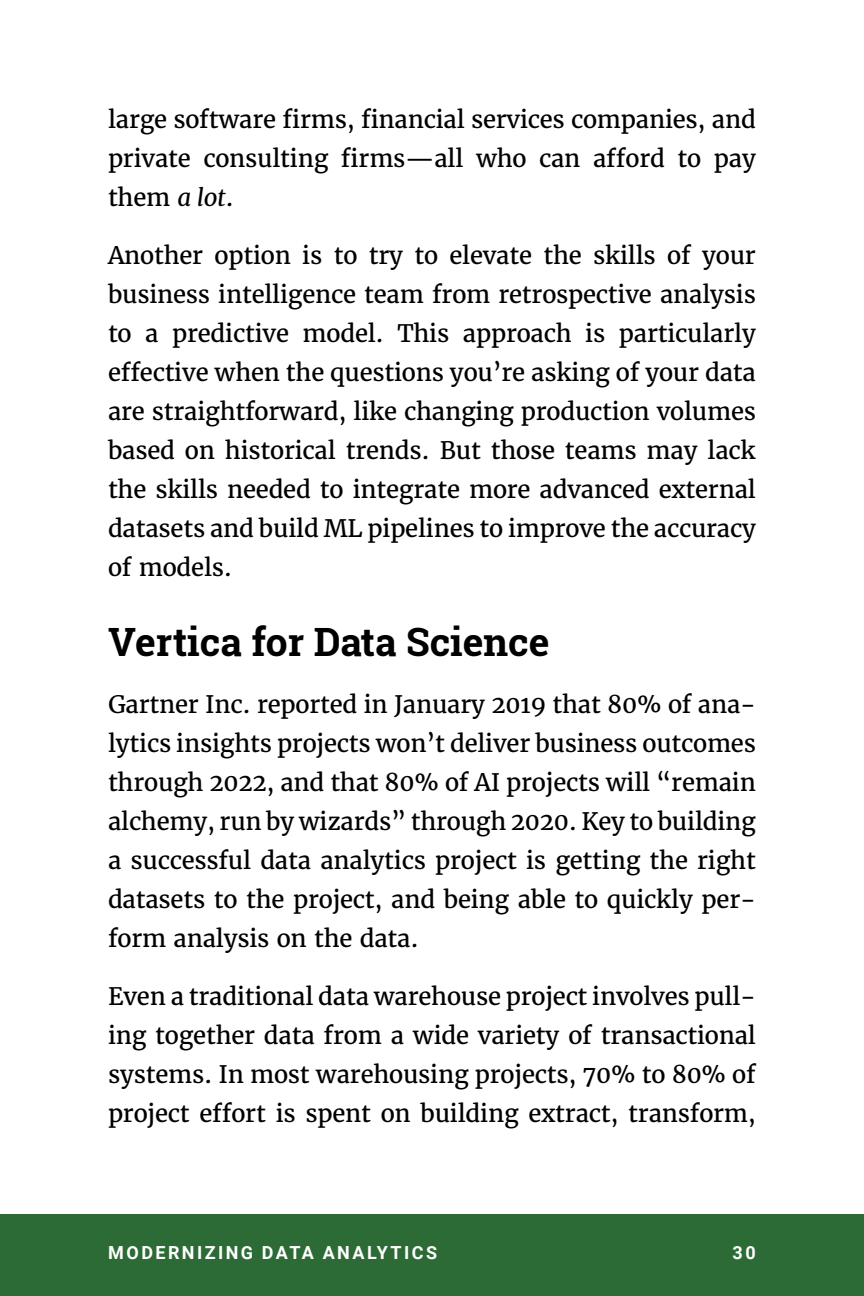
<style>
.page{position:relative;width:864px;height:1296px;background:#fff}
.page>*{position:absolute;margin:0;border:0;box-sizing:border-box;transform-origin:0 0}
.t1{font:700 39px "Roboto Slab";color:#000}
.t2{font:24px/39px "Merriweather";letter-spacing:-.01em;color:#000;text-align:justify}
.t3{font:700 18px "Roboto";letter-spacing:.135em;color:#fff}
.s1{font-style:italic}
</style>
<div class="page">
<div style="left:0;top:1215px;width:864px;height:81px;background:#2c6b35"></div>
<p class="t2" style="left:108px;top:99px;width:649px">large software firms, financial services companies, and private consulting firms—all who can afford to pay them <span class="s1">a lot</span>.</p>
<p class="t2" style="left:108px;top:237px;width:650px">Another option is to try to elevate the skills of your business intelligence team from retrospective analysis to a predictive model. This approach is particularly effective when the questions you’re asking of your data are straightforward, like changing production volumes based on historical trends. But those teams may lack the skills needed to integrate more advanced external datasets and build ML pipelines to improve the accuracy of models.</p>
<h1 class="t1" style="left:108px;top:626px;width:443px">Vertica for Data Science</h1>
<p class="t2" style="left:108px;top:684px;width:650px">Gartner Inc. reported in January 2019 that 80% of ana&shy;lytics insights projects won’t deliver business outcomes through 2022, and that 80% of AI projects will “remain alchemy, run by wizards” through 2020. Key to building a successful data analytics project is getting the right datasets to the project, and being able to quickly per&shy;form analysis on the data.</p>
<p class="t2" style="left:108px;top:978px;width:650px">Even a traditional data warehouse project involves pull&shy;ing together data from a wide variety of transactional systems. In most warehousing projects, 70% to 80% of project effort is spent on building extract, transform,</p>
<p class="t3" style="left:108px;top:1245px;width:330px">MODERNIZING DATA ANALYTICS</p>
<p class="t3" style="left:733px;top:1245px;width:25px">30</p>
</div>
